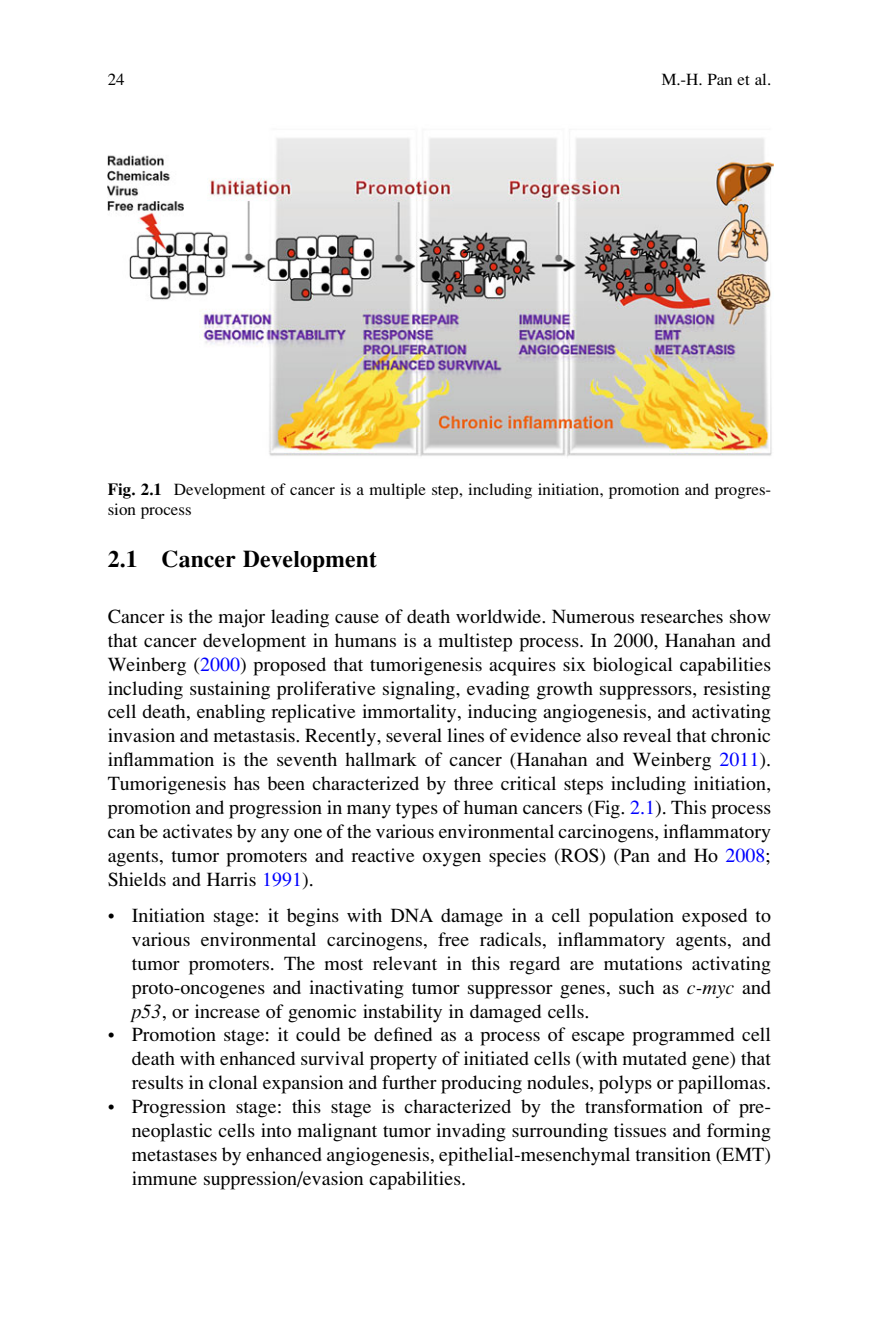
<style>
.page{position:relative;width:879px;height:1333px;background:#fff}
.page>*{position:absolute;margin:0;border:0;box-sizing:border-box;transform-origin:0 0}
.t1{font:24px "Adv P6960";color:#000}
.t2{font:20px/24px "Adv P6975";color:#000;text-align:justify}
.t3{font:17px/20px "Adv P6975";color:#000}
.s1{font-family:"Adv P6960"}
.s2{color:#00f}
.s3{font-family:"Adv P696 A"}
</style>
<div class="page">
<img style="left:108px;top:138px;width:665px;height:319px">
<p class="t3" style="left:108px;top:71px;width:18px">24</p>
<p class="t3" style="left:661px;top:71px;width:111px">M.-H. Pan et al.</p>
<p class="t3" style="left:108px;top:481px;width:665px"><span class="s1">Fig. 2.1</span> Development of cancer is a multiple step, including initiation, promotion and progres&shy;sion process</p>
<p class="t1" style="left:108px;top:551px;width:271px">2.1 Cancer Development</p>
<p class="t2" style="left:108px;top:606px;width:665px">Cancer is the major leading cause of death worldwide. Numerous researches show that cancer development in humans is a multistep process. In 2000, Hanahan and Weinberg (<span class="s2">2000</span>) proposed that tumorigenesis acquires six biological capabilities including sustaining proliferative signaling, evading growth suppressors, resisting cell death, enabling replicative immortality, inducing angiogenesis, and activating invasion and metastasis. Recently, several lines of evidence also reveal that chronic inflammation is the seventh hallmark of cancer (Hanahan and Weinberg <span class="s2">2011</span>).<br>Tumorigenesis has been characterized by three critical steps including initiation, promotion and progression in many types of human cancers (Fig. <span class="s2">2.1</span>). This process can be activates by any one of the various environmental carcinogens, inflammatory agents, tumor promoters and reactive oxygen species (ROS) (Pan and Ho <span class="s2">2008</span>; Shields and Harris <span class="s2">1991</span>).</p>
<p class="t2" style="left:132px;top:905px;width:641px;text-indent:-24px">• Initiation stage: it begins with DNA damage in a cell population exposed to various environmental carcinogens, free radicals, inflammatory agents, and tumor promoters. The most relevant in this regard are mutations activating proto-oncogenes and inactivating tumor suppressor genes, such as <span class="s3">c-myc</span> and <span class="s3">p53</span>, or increase of genomic instability in damaged cells.</p>
<p class="t2" style="left:132px;top:1024px;width:641px;text-indent:-24px">• Promotion stage: it could be defined as a process of escape programmed cell death with enhanced survival property of initiated cells (with mutated gene) that results in clonal expansion and further producing nodules, polyps or papillomas.</p>
<p class="t2" style="left:132px;top:1096px;width:641px;text-indent:-24px">• Progression stage: this stage is characterized by the transformation of pre&shy;neoplastic cells into malignant tumor invading surrounding tissues and forming metastases by enhanced angiogenesis, epithelial-mesenchymal transition (EMT) immune suppression/evasion capabilities.</p>
</div>
